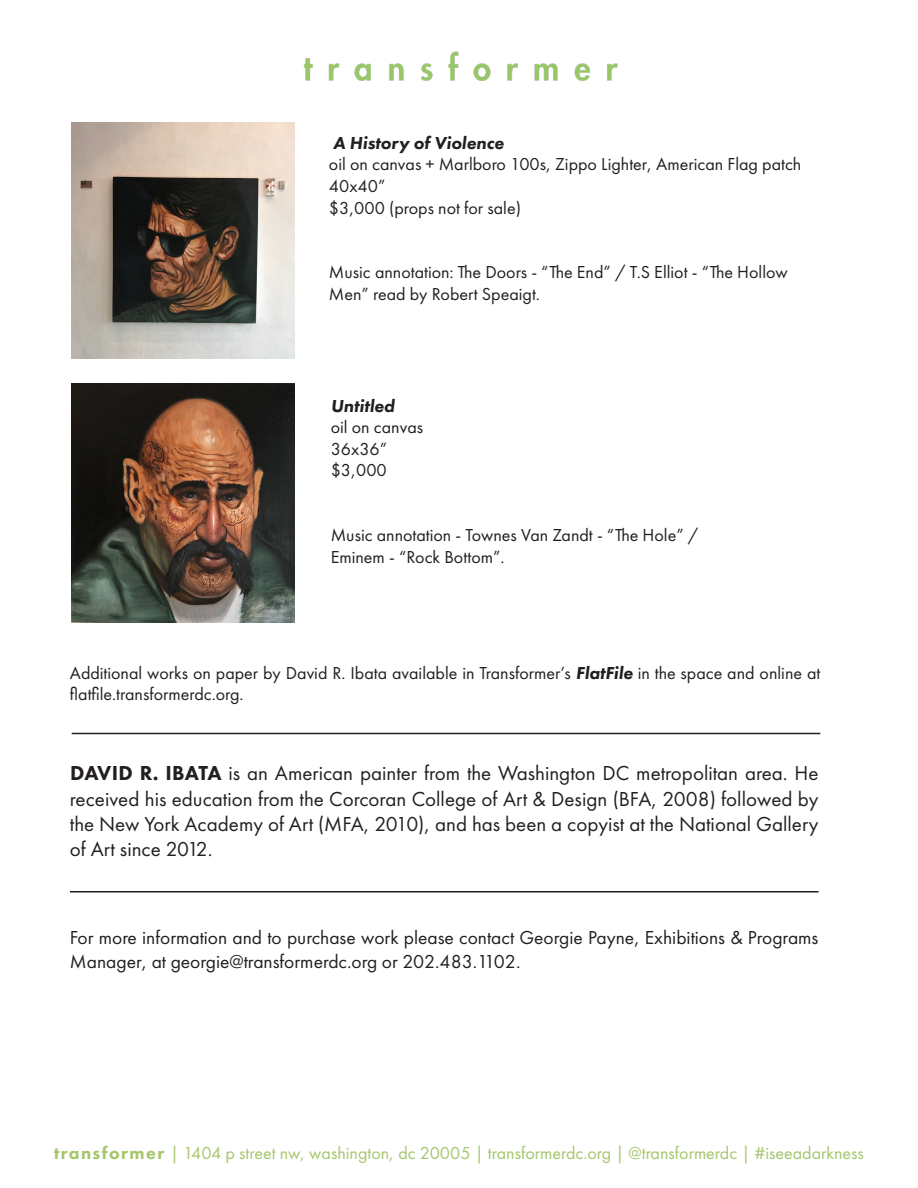
<style>
.page{position:relative;width:918px;height:1188px;background:#fff}
.page>*{position:absolute;margin:0;border:0;box-sizing:border-box;transform-origin:0 0}
.t1{font:21px/25.2px "Futura PT";color:#231f20;text-align:justify}
.t2{font:19.5px/23.4px "Futura PT";color:#231f20}
.t3{font:18px/21.6px "Futura PT";color:#231f20}
.t4{font:18px "Futura PT";color:#a5c66c}
.t5{font:italic 800 18px "Futura PT";color:#231f20}
.s1{font-weight:800;font-style:italic}
.s2{font-weight:800}
</style>
<div class="page">
<img style="left:72px;top:122px;width:223px;height:237px">
<img style="left:72px;top:383px;width:223px;height:240px">
<img style="left:304px;top:51px;width:314px;height:30px">
<hr style="left:72px;top:733px;width:748px;height:1px;background:#231f20">
<hr style="left:70px;top:891px;width:749px;height:1px;background:#231f20">
<p class="t5" style="left:333px;top:132px;width:172px">A History of Violence</p>
<p class="t3" style="left:329px;top:153px;width:474px">oil on canvas + Marlboro 100s, Zippo Lighter, American Flag patch</p>
<p class="t3" style="left:329px;top:175px;width:58px">40x40”</p>
<p class="t3" style="left:329px;top:197px;width:194px">$3,000 (props not for sale)</p>
<p class="t3" style="left:329px;top:261px;width:460px">Music annotation: The Doors - “The End” / T.S Elliot - “The Hollow<br>Men” read by Robert Speaigt.</p>
<p class="t5" style="left:331px;top:394px;width:66px">Untitled</p>
<p class="t3" style="left:331px;top:416px;width:94px">oil on canvas</p>
<p class="t3" style="left:331px;top:438px;width:58px">36x36”</p>
<p class="t3" style="left:331px;top:459px;width:58px">$3,000</p>
<p class="t3" style="left:331px;top:524px;width:369px">Music annotation - Townes Van Zandt - “The Hole” /</p>
<p class="t3" style="left:331px;top:546px;width:175px">Eminem - “Rock Bottom”.</p>
<p class="t3" style="left:70px;top:662px;width:752px">Additional works on paper by David R. Ibata available in Transformer’s <span class="s1">FlatFile</span> in the space and online at flatfile.transformerdc.org.</p>
<p class="t1" style="left:70px;top:761px;width:750px"><span class="s2">DAVID R. IBATA</span> is an American painter from the Washington DC metropolitan area. He received his education from the Corcoran College of Art &amp; Design (BFA, 2008) followed by the New York Academy of Art (MFA, 2010), and has been a copyist at the National Gallery of Art since 2012.</p>
<p class="t2" style="left:70px;top:926px;width:750px">For more information and to purchase work please contact Georgie Payne, Exhibitions &amp; Programs<br>Manager, at georgie@transformerdc.org or 202.483.1102.</p>
<p class="t4" style="left:54px;top:1143px;width:811px"><span class="s2">transformer</span> | 1404 p street nw, washington, dc 20005 | transformerdc.org | @transformerdc | #iseeadarkness</p>
</div>
